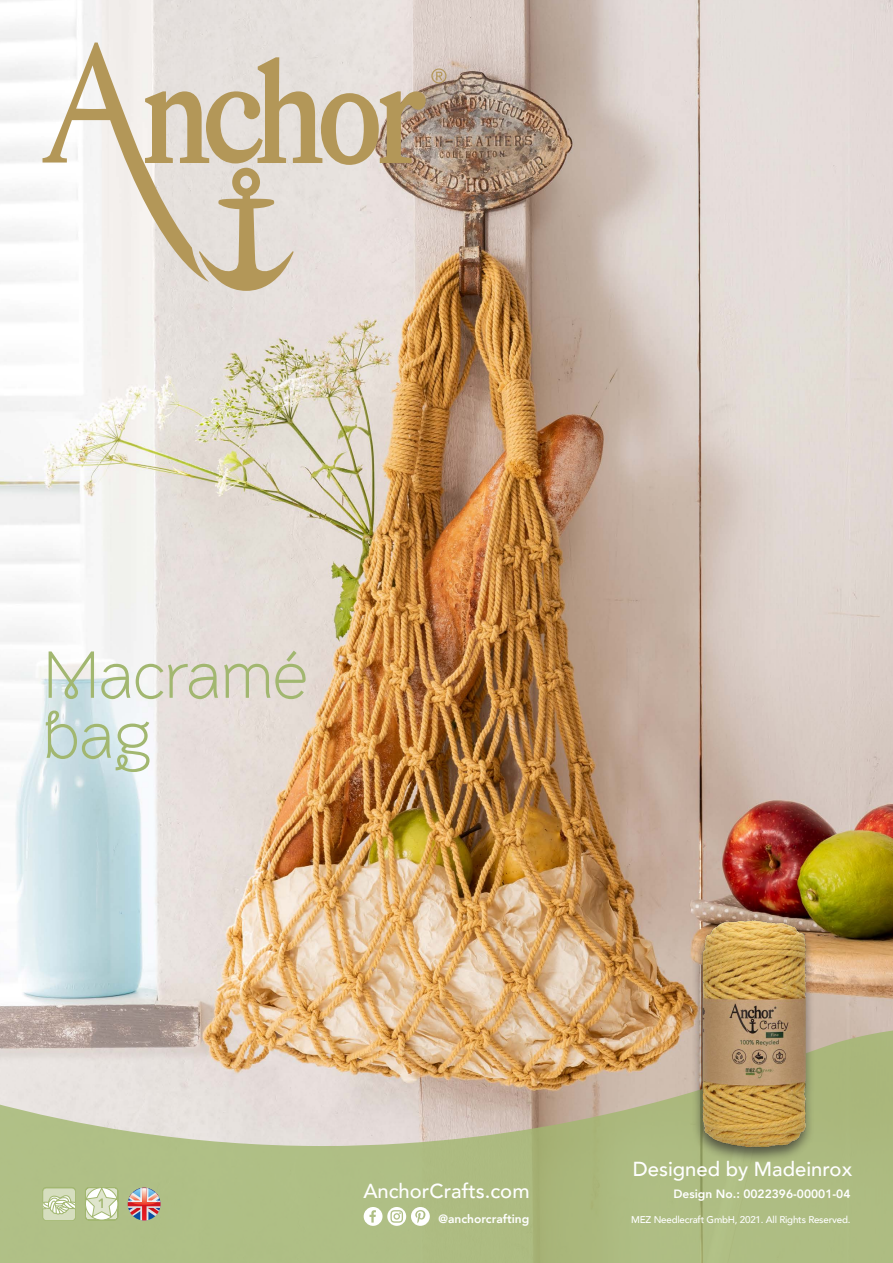
<style>
.page{position:relative;width:893px;height:1263px;background:#fff}
.page>*{position:absolute;margin:0;border:0;box-sizing:border-box;transform-origin:0 0}
.Head_Title{font:300 67.5px/60px "Brownstone Sans";letter-spacing:-.025em;color:#a2b770}
.Designed_by___Anchor{font:500 20.25px "Avenir";color:#fff}
.Number_of_Difficulty{font:800 13.5px "Avenir";color:#a2b770}
.Design_No{font:800 12px "Avenir";color:#fff}
.Designed_by___Anchor-2{font:800 12px "Avenir";color:#fff}
.t1{font:500 9.75px "Avenir";letter-spacing:-.02em;color:#fff}
</style>
<div class="page">
<img style="left:0;top:0;width:893px;height:1029px">
<svg style="left:0;top:1029px;width:893px;height:234px;background:#bebf93"></svg>
<svg style="left:85px;top:1186px;width:34px;height:35px"></svg>
<div style="left:43px;top:1187px;width:33px;height:33px;border:1px solid #a2b770;border-radius:4px"></div>
<svg style="left:364px;top:1207px;width:66px;height:19px"></svg>
<svg style="left:128px;top:1188px;width:33px;height:32px"></svg>
<div style="left:692px;top:917px;width:123px;height:247px;background:#231f20;opacity:.65"></div>
<img style="left:649px;top:908px;width:224px;height:249px">
<svg style="left:431px;top:69px;width:15px;height:14px"></svg>
<svg style="left:43px;top:43px;width:383px;height:248px;fill:#e6e0dd"></svg>
<svg style="left:43px;top:1188px;width:33px;height:33px"></svg>
<p class="Head_Title" style="left:43px;top:644px;width:267px">Macramé bag</p>
<p class="Number_of_Difficulty" style="left:98px;top:1193px;width:9px">1</p>
<p class="Designed_by___Anchor" style="left:633px;top:1151px;width:221px">Designed by Madeinrox</p>
<p class="Designed_by___Anchor" style="left:363px;top:1173px;width:168px">AnchorCrafts.com</p>
<p class="Designed_by___Anchor-2" style="left:439px;top:1209px;width:92px">@anchorcrafting</p>
<p class="t1" style="left:631px;top:1211px;width:221px">MEZ Needlecraft GmbH, 2021. All Rights Reserved.</p>
<p class="Design_No" style="left:673px;top:1184px;width:178px">Design No.: 0022396-00001-04</p>
</div>
